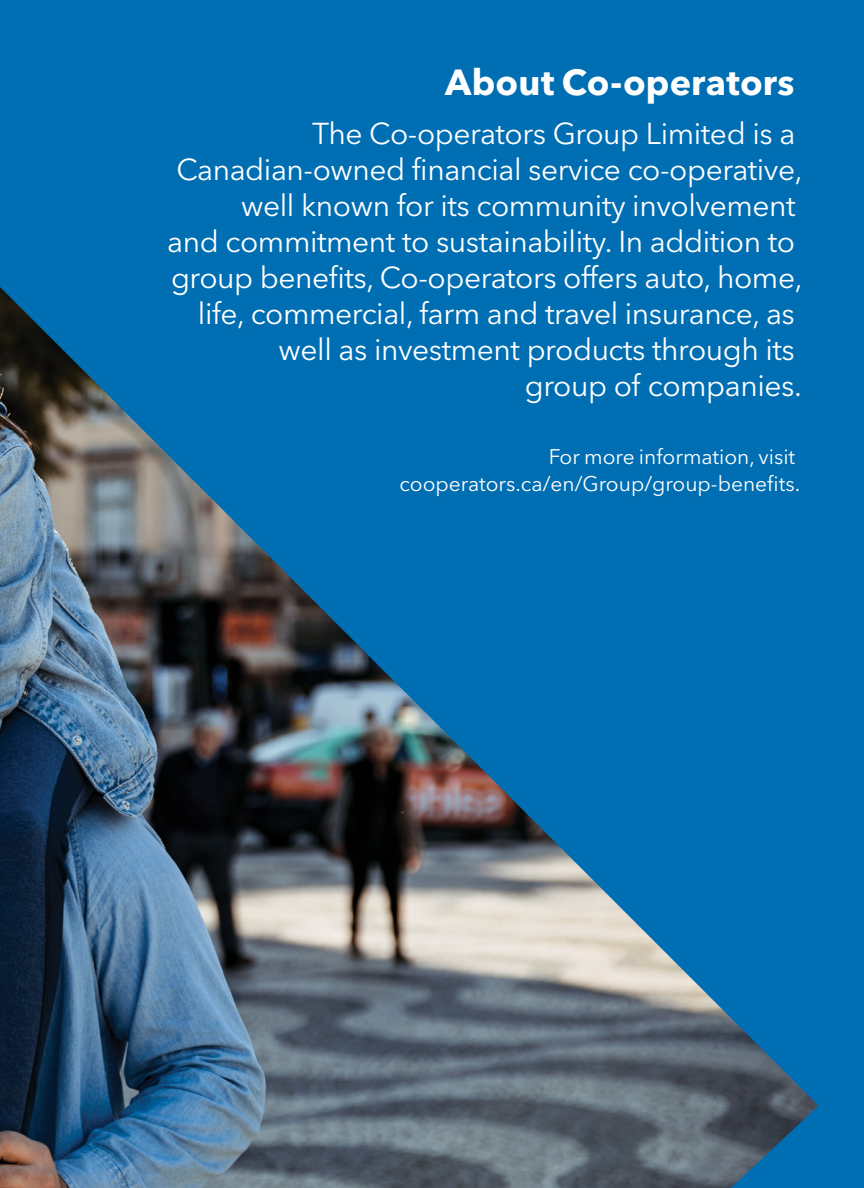
<style>
.page{position:relative;width:864px;height:1188px;background:#fff}
.page>*{position:absolute;margin:0;border:0;box-sizing:border-box;transform-origin:0 0}
.t1{font:700 36px "Avenir Next LT Pro";letter-spacing:.005em;color:#fff}
.t2{font:30px/36px "Avenir Next LT Pro";letter-spacing:-.015em;color:#fff;text-align:right}
.t3{font:21px/27px "Avenir Next LT Pro";color:#fff;text-align:right}
</style>
<div class="page">
<img style="left:0;top:0;width:864px;height:1188px">
<p class="t1" style="left:445px;top:60px;width:351px">About Co-operators</p>
<p class="t2" style="left:167px;top:116px;width:637px">The Co-operators Group Limited is a Canadian-owned financial service co-operative, well known for its community involvement<br>and commitment to sustainability. In addition to group benefits, Co-operators offers auto, home, life, commercial, farm and travel insurance, as well as investment products through its<br>group of companies.</p>
<p class="t3" style="left:399px;top:443px;width:402px">For more information, visit cooperators.ca/en/Group/group-benefits.</p>
</div>
